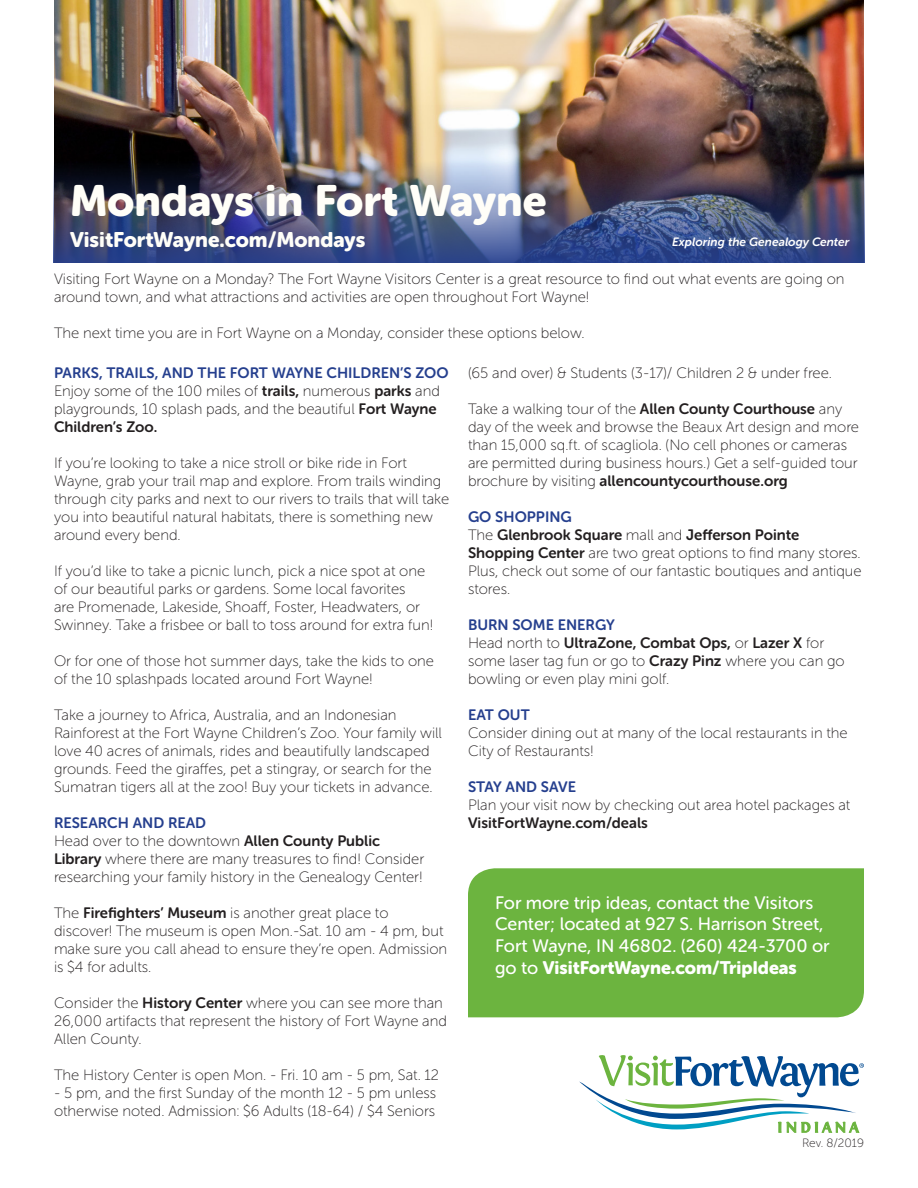
<style>
.page{position:relative;width:918px;height:1188px;background:#fff}
.page>*{position:absolute;margin:0;border:0;box-sizing:border-box;transform-origin:0 0}
.t1{font:43.5px "Museo Sans Rounded 900";color:#fffef8}
.t2{font:21px "Museo Sans Rounded 900";color:#fffef8}
.t3{font:18px/21.6px "Museo Sans Rounded 500";color:#fff}
.t4{font:15px/18px "Museo Sans Rounded 100";color:#231f20}
.header_blue_bold{font:15px "Museo Sans Rounded 700";color:#253f8e}
.t5{font:italic 12px "Museo Sans Rounded 700";color:#fff}
.t6{font:12px "Museo Sans Rounded 100";color:#231f20}
.s1{font-family:"Museo Sans Rounded 700"}
.s2{font-family:"Museo Sans Rounded 900"}
</style>
<div class="page">
<img style="left:54px;top:0;width:810px;height:106px">
<img style="left:53px;top:106px;width:812px;height:157px">
<svg style="left:579px;top:1055px;width:285px;height:77px"></svg>
<div style="left:468px;top:868px;width:396px;height:149px;background:#6cb43f"></div>
<p class="t1" style="left:70px;top:176px;width:478px">Mondays in Fort Wayne</p>
<p class="t2" style="left:70px;top:228px;width:297px">VisitFortWayne.com/Mondays</p>
<p class="t5" style="left:672px;top:235px;width:178px">Exploring the Genealogy Center</p>
<p class="t4" style="left:54px;top:270px;width:792px">Visiting Fort Wayne on a Monday? The Fort Wayne Visitors Center is a great resource to find out what events are going on around town, and what attractions and activities are open throughout Fort Wayne!</p>
<p class="t4" style="left:54px;top:324px;width:532px">The next time you are in Fort Wayne on a Monday, consider these options below.</p>
<p class="header_blue_bold" style="left:54px;top:365px;width:396px">PARKS, TRAILS, AND THE FORT WAYNE CHILDREN’S ZOO</p>
<p class="t4" style="left:54px;top:382px;width:388px">Enjoy some of the 100 miles of <span class="s1">trails,</span> numerous <span class="s1">parks</span> and playgrounds, 10 splash pads, and the beautiful <span class="s1">Fort Wayne<br>Children’s Zoo.</span></p>
<p class="t4" style="left:54px;top:454px;width:397px">If you’re looking to take a nice stroll or bike ride in Fort Wayne, grab your trail map and explore. From trails winding through city parks and next to our rivers to trails that will take you into beautiful natural habitats, there is something new around every bend.</p>
<p class="t4" style="left:54px;top:562px;width:381px">If you’d like to take a picnic lunch, pick a nice spot at one of our beautiful parks or gardens. Some local favorites<br>are Promenade, Lakeside, Shoaff, Foster, Headwaters, or Swinney. Take a frisbee or ball to toss around for extra fun!</p>
<p class="t4" style="left:54px;top:652px;width:382px">Or for one of those hot summer days, take the kids to one of the 10 splashpads located around Fort Wayne!</p>
<p class="t4" style="left:54px;top:706px;width:390px">Take a journey to Africa, Australia, and an Indonesian Rainforest at the Fort Wayne Children’s Zoo. Your family will love 40 acres of animals, rides and beautifully landscaped grounds. Feed the giraffes, pet a stingray, or search for the Sumatran tigers all at the zoo! Buy your tickets in advance.</p>
<p class="header_blue_bold" style="left:54px;top:815px;width:154px">RESEARCH AND READ</p>
<p class="t4" style="left:54px;top:832px;width:372px">Head over to the downtown <span class="s1">Allen County Public<br>Library</span> where there are many treasures to find! Consider researching your family history in the Genealogy Center!</p>
<p class="t4" style="left:54px;top:904px;width:395px">The <span class="s1">Firefighters’ Museum</span> is another great place to discover! The museum is open Mon.-Sat. 10 am - 4 pm, but make sure you call ahead to ensure they’re open. Admission is $4 for adults.</p>
<p class="t4" style="left:54px;top:994px;width:395px">Consider the <span class="s1">History Center</span> where you can see more than<br>26,000 artifacts that represent the history of Fort Wayne and<br>Allen County.</p>
<p class="t4" style="left:54px;top:1066px;width:387px">The History Center is open Mon. - Fri. 10 am - 5 pm, Sat. 12</p>
<p class="t4" style="left:54px;top:1084px;width:384px">- 5 pm, and the first Sunday of the month 12 - 5 pm unless otherwise noted. Admission: $6 Adults (18-64) / $4 Seniors</p>
<p class="t4" style="left:468px;top:364px;width:366px">(65 and over) &amp; Students (3-17)/ Children 2 &amp; under free.</p>
<p class="t4" style="left:468px;top:400px;width:393px">Take a walking tour of the <span class="s1">Allen County Courthouse</span> any day of the week and browse the Beaux Art design and more than 15,000 sq.ft. of scagliola. (No cell phones or cameras are permitted during business hours.) Get a self-guided tour brochure by visiting <span class="s1">allencountycourthouse.org</span></p>
<p class="header_blue_bold" style="left:468px;top:509px;width:105px">GO SHOPPING</p>
<p class="t4" style="left:468px;top:526px;width:395px">The <span class="s1">Glenbrook Square</span> mall and <span class="s1">Jefferson Pointe Shopping Center</span> are two great options to find many stores.<br>Plus, check out some of our fantastic boutiques and antique stores.</p>
<p class="header_blue_bold" style="left:468px;top:617px;width:149px">BURN SOME ENERGY</p>
<p class="t4" style="left:468px;top:634px;width:378px">Head north to <span class="s1">UltraZone, Combat Ops,</span> or <span class="s1">Lazer X</span> for some laser tag fun or go to <span class="s1">Crazy Pinz</span> where you can go bowling or even play mini golf.</p>
<p class="header_blue_bold" style="left:468px;top:707px;width:63px">EAT OUT</p>
<p class="t4" style="left:468px;top:724px;width:381px">Consider dining out at many of the local restaurants in the<br>City of Restaurants!</p>
<p class="header_blue_bold" style="left:468px;top:779px;width:110px">STAY AND SAVE</p>
<p class="t4" style="left:468px;top:796px;width:384px">Plan your visit now by checking out area hotel packages at<br><span class="s1">VisitFortWayne.com/deals</span></p>
<p class="t3" style="left:495px;top:892px;width:336px">For more trip ideas, contact the Visitors Center; located at 927 S. Harrison Street, Fort Wayne, IN 46802. (260) 424-3700 or go to <span class="s2">VisitFortWayne.com/TripIdeas</span></p>
<p class="t6" style="left:802px;top:1137px;width:63px">Rev. 8/2019</p>
</div>
